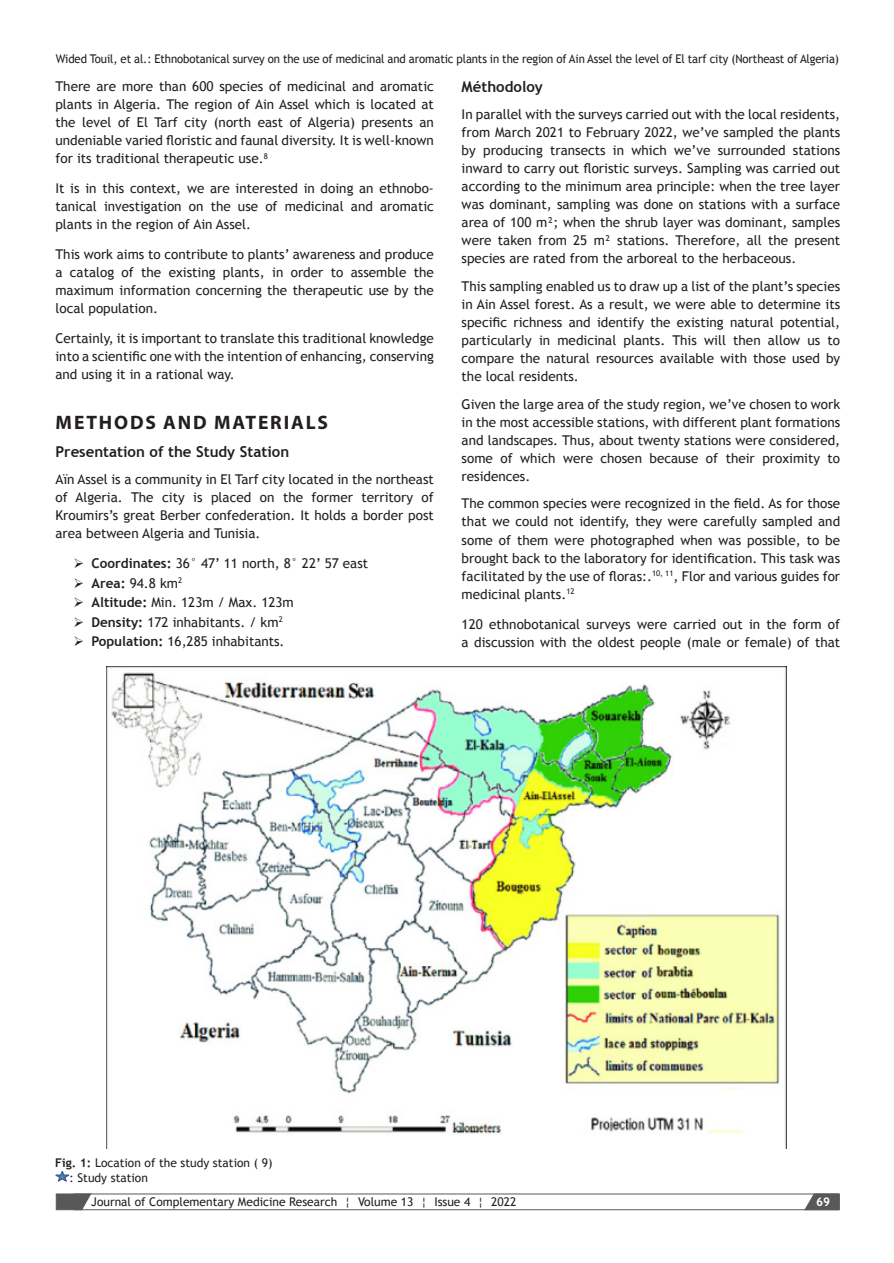
<style>
.page{position:relative;width:894px;height:1263px;background:#fff}
.page>*{position:absolute;margin:0;border:0;box-sizing:border-box;transform-origin:0 0}
.A{font:700 19.5px "Myriad Pro";letter-spacing:.095em;color:#231f20}
.t1{font:700 15px "Trebuchet MS";color:#231f20}
.Text{font:13.5px/18px "Trebuchet MS";color:#231f20;text-align:justify}
.Text-2{font:13.5px/18px "Trebuchet MS";color:#212121;text-align:justify}
.Table_Text{font:12px "Trebuchet MS";letter-spacing:-.01em;color:#231f20;scale:.95 1}
.Table_Text-2{font:12px/23.7px "Trebuchet MS";letter-spacing:-.01em;color:#231f20}
.t2{font:700 12px "Trebuchet MS";color:#fff}
.s1{font-weight:700}
</style>
<div class="page">
<div style="left:74px;top:1193px;width:764px;height:17px;border:1px solid #57585a"></div>
<svg style="left:55px;top:1193px;width:37px;height:17px"></svg>
<svg style="left:803px;top:1193px;width:36px;height:17px"></svg>
<svg style="left:55px;top:1171px;width:14px;height:10px"></svg>
<img style="left:106px;top:666px;width:680px;height:483px">
<p class="Table_Text" style="left:56px;top:51px;width:825px">Wided Touil, et al.: Ethnobotanical survey on the use of medicinal and aromatic plants in the region of Ain Assel the level of El tarf city (Northeast of Algeria)</p>
<p class="Text" style="left:55px;top:77px;width:380px">There are more than 600 species of medicinal and aromatic plants in Algeria. The region of Ain Assel which is located at the level of El Tarf city (north east of Algeria) presents an undeniable varied floristic and faunal diversity. It is well-known for its traditional therapeutic use.<sup>8</sup></p>
<p class="Text-2" style="left:55px;top:179px;width:380px">It is in this context, we are interested in doing an ethnobo&shy;tanical investigation on the use of medicinal and aromatic plants in the region of Ain Assel.</p>
<p class="Text" style="left:55px;top:245px;width:380px">This work aims to contribute to plants’ awareness and produce a catalog of the existing plants, in order to assemble the maximum information concerning the therapeutic use by the local population.</p>
<p class="Text" style="left:55px;top:329px;width:380px">Certainly, it is important to translate this traditional knowledge into a scientific one with the intention of enhancing, conserving and using it in a rational way.</p>
<p class="A" style="left:56px;top:409px;width:274px">METHODS AND MATERIALS</p>
<h2 class="t1" style="left:55px;top:442px;width:235px">Presentation of the Study Station</h2>
<p class="Text" style="left:55px;top:470px;width:380px">Aïn Assel is a community in El Tarf city located in the northeast of Algeria. The city is placed on the former territory of Kroumirs’s great Berber confederation. It holds a border post area between Algeria and Tunisia.</p>
<p class="Text" style="left:91px;top:554px;width:278px"><span class="s1">Coordinates:</span> 36° 47’ 11 north, 8° 22’ 57 east</p>
<p class="Text" style="left:91px;top:574px;width:92px"><span class="s1">Area:</span> 94.8 km<sup>2</sup></p>
<p class="Text" style="left:91px;top:593px;width:204px"><span class="s1">Altitude:</span> Min. 123m / Max. 123m</p>
<p class="Text" style="left:91px;top:613px;width:193px"><span class="s1">Density:</span> 172 inhabitants. / km<sup>2</sup></p>
<p class="Text" style="left:91px;top:632px;width:194px"><span class="s1">Population:</span> 16,285 inhabitants.</p>
<h2 class="t1" style="left:461px;top:77px;width:83px">Méthodoloy</h2>
<p class="Text" style="left:461px;top:105px;width:380px">In parallel with the surveys carried out with the local residents, from March 2021 to February 2022, we’ve sampled the plants by producing transects in which we’ve surrounded stations inward to carry out floristic surveys. Sampling was carried out according to the minimum area principle: when the tree layer was dominant, sampling was done on stations with a surface area of 100 m²; when the shrub layer was dominant, samples were taken from 25 m² stations. Therefore, all the present species are rated from the arboreal to the herbaceous.</p>
<p class="Text" style="left:461px;top:277px;width:380px">This sampling enabled us to draw up a list of the plant’s species in Ain Assel forest. As a result, we were able to determine its specific richness and identify the existing natural potential, particularly in medicinal plants. This will then allow us to compare the natural resources available with those used by the local residents.</p>
<p class="Text" style="left:461px;top:395px;width:380px">Given the large area of the study region, we’ve chosen to work in the most accessible stations, with different plant formations and landscapes. Thus, about twenty stations were considered, some of which were chosen because of their proximity to residences.</p>
<p class="Text" style="left:461px;top:495px;width:380px">The common species were recognized in the field. As for those that we could not identify, they were carefully sampled and some of them were photographed when was possible, to be brought back to the laboratory for identification. This task was facilitated by the use of floras:.<sup>10,</sup> <sup>11</sup>, Flor and various guides for medicinal plants.<sup>12</sup></p>
<p class="Text" style="left:461px;top:615px;width:380px">120 ethnobotanical surveys were carried out in the form of a discussion with the oldest people (male or female) of that</p>
<p class="Table_Text-2" style="left:55px;top:1150px;width:218px"><span class="s1">Fig. 1:</span> Location of the study station ( 9)</p>
<p class="Table_Text-2" style="left:91px;top:1165px;width:426px;text-indent:-22px">: Study station<br>Journal of Complementary Medicine Research ¦ Volume 13 ¦ Issue 4 ¦ 2022</p>
<p class="t2" style="left:815px;top:1194px;width:16px">69</p>
</div>
